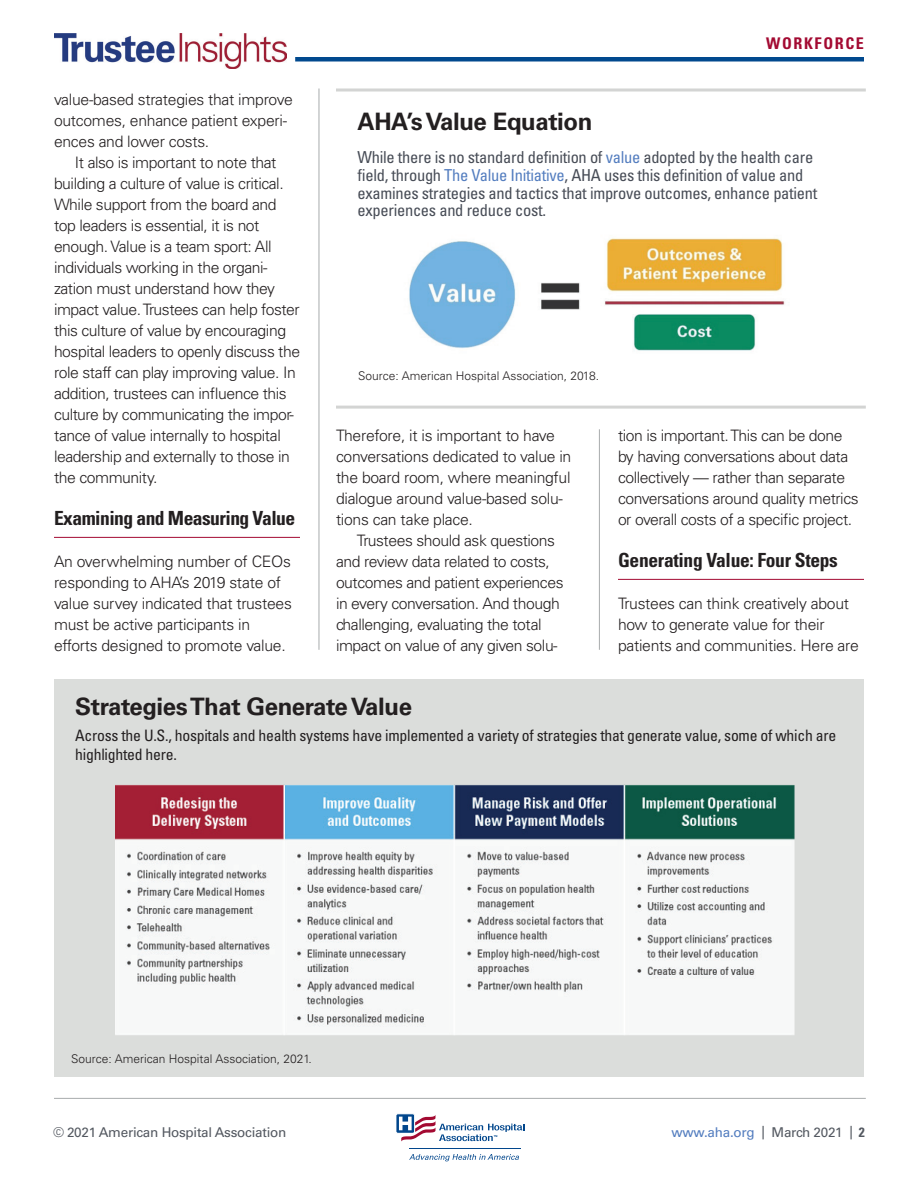
<style>
.page{position:relative;width:918px;height:1188px;background:#fff}
.page>*{position:absolute;margin:0;border:0;box-sizing:border-box;transform-origin:0 0}
.t1{font:700 24px "Univers LT Std";letter-spacing:-.02em;color:#231f20}
.t2{font:700 condensed 19.5px "Univers LT Std";letter-spacing:-.025em;color:#231f20}
.t3{font:condensed 16.5px/17.7px "Univers LT Std";letter-spacing:-.015em;color:#474c56}
.t4{font:700 condensed 16.05px "Univers LT Std";letter-spacing:.1em;color:#a30a32}
.t5{font:300 15.75px/21px "Univers LT Std";letter-spacing:-.03em;color:#231f20}
.t6{font:condensed 15.75px/19.5px "Univers LT Std";letter-spacing:-.015em;color:#231f20}
.t7{font:13.5px "Univers LT Std";letter-spacing:-.02em;color:#535860}
.t8{font:13.5px "Univers LT Std";letter-spacing:-.02em;color:#537dbf}
.t9{font:300 12px "Univers LT Std";color:#231f20}
.s1{color:#537dbf}
.s2{color:#535860}
.s3{font-weight:700;font-stretch:condensed;color:#535860}
</style>
<div class="page">
<hr style="left:409px;top:1148px;width:112px;height:1px;background:#01468c">
<svg style="left:409px;top:1154px;width:110px;height:7px"></svg>
<svg style="left:396px;top:1113px;width:128px;height:29px"></svg>
<hr style="left:54px;top:1098px;width:812px;height:1px;background:#a8abac">
<hr style="left:54px;top:537px;width:246px;height:1px;background:#a30a32">
<hr style="left:618px;top:579px;width:246px;height:1px;background:#a30a32">
<hr style="left:319px;top:88px;width:1px;height:562px;background:#a8abac">
<hr style="left:599px;top:429px;width:1px;height:221px;background:#a8abac">
<div style="left:295px;top:57px;width:569px;height:5px;background:#01498e"></div>
<img style="left:54px;top:34px;width:233px;height:35px">
<img style="left:409px;top:238px;width:376px;height:113px">
<svg style="left:336px;top:88px;width:530px;height:4px;background:#dddedd"></svg>
<hr style="left:336px;top:406px;width:530px;height:3px;background:#d3d4d3">
<div style="left:54px;top:679px;width:810px;height:397px;background:#dbdddb"></div>
<img style="left:115px;top:784px;width:680px;height:251px">
<p class="t5" style="left:54px;top:89px;width:240px">value-based strategies that improve outcomes, enhance patient experi&shy;ences and lower costs.</p>
<p class="t5" style="left:54px;top:152px;width:248px;text-indent:21px">It also is important to note that building a culture of value is critical.<br>While support from the board and top leaders is essential, it is not enough. Value is a team sport: All individuals working in the organi&shy;zation must understand how they impact value. Trustees can help foster this culture of value by encouraging hospital leaders to openly discuss the role staff can play improving value. In addition, trustees can influence this culture by communicating the impor&shy;tance of value internally to hospital leadership and externally to those in the community.</p>
<p class="t2" style="left:54px;top:506px;width:243px">Examining and Measuring Value</p>
<p class="t5" style="left:54px;top:551px;width:239px">An overwhelming number of CEOs responding to AHA’s 2019 state of value survey indicated that trustees must be active participants in efforts designed to promote value.</p>
<p class="t4" style="left:766px;top:33px;width:99px">WORKFORCE</p>
<h1 class="t1" style="left:358px;top:108px;width:236px">AHA’s Value Equation</h1>
<p class="t3" style="left:358px;top:148px;width:461px">While there is no standard definition of <span class="s1">value</span> adopted by the health care field, through <span class="s1">The Value Initiative</span>, AHA uses this definition of value and examines strategies and tactics that improve outcomes, enhance patient experiences and reduce cost.</p>
<p class="t9" style="left:358px;top:368px;width:242px">Source: American Hospital Association, 2018.</p>
<p class="t5" style="left:336px;top:425px;width:237px">Therefore, it is important to have conversations dedicated to value in the board room, where meaningful dialogue around value-based solu&shy;tions can take place.</p>
<p class="t5" style="left:336px;top:530px;width:229px;text-indent:21px">Trustees should ask questions and review data related to costs, outcomes and patient experiences in every conversation. And though challenging, evaluating the total impact on value of any given solu-</p>
<p class="t5" style="left:618px;top:425px;width:242px">tion is important. This can be done by having conversations about data collectively — rather than separate conversations around quality metrics or overall costs of a specific project.</p>
<p class="t2" style="left:618px;top:548px;width:221px">Generating Value: Four Steps</p>
<p class="t5" style="left:618px;top:593px;width:242px">Trustees can think creatively about how to generate value for their patients and communities. Here are</p>
<h1 class="t1" style="left:75px;top:693px;width:338px">Strategies That Generate Value</h1>
<p class="t6" style="left:75px;top:725px;width:763px">Across the U.S., hospitals and health systems have implemented a variety of strategies that generate value, some of which are highlighted here.</p>
<p class="t9" style="left:71px;top:1052px;width:242px">Source: American Hospital Association, 2021.</p>
<p class="t7" style="left:53px;top:1125px;width:235px">© 2021 American Hospital Association</p>
<p class="t8" style="left:671px;top:1125px;width:195px">www.aha.org <span class="s2">| March 2021 |</span> <span class="s3">2</span></p>
</div>
